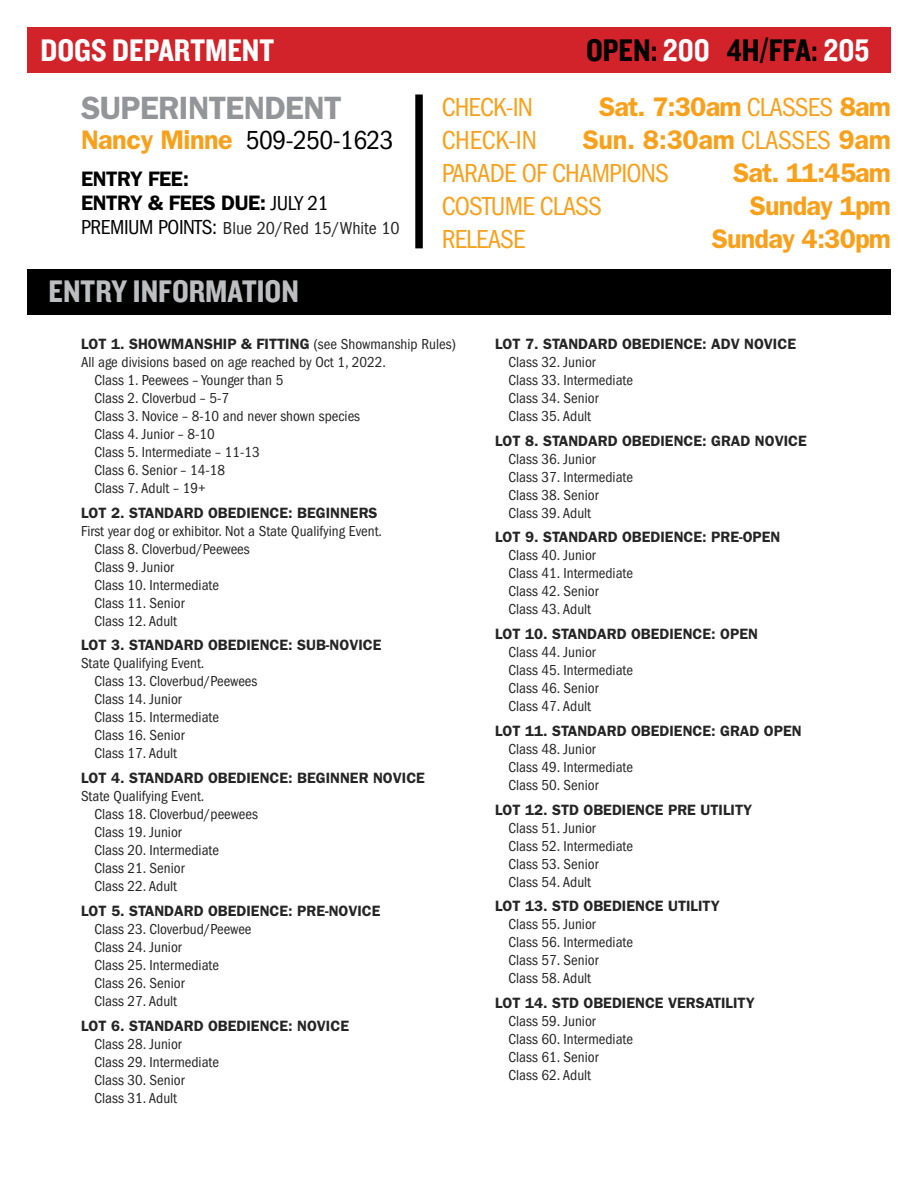
<style>
.page{position:relative;width:918px;height:1188px;background:#fff}
.page>*{position:absolute;margin:0;border:0;box-sizing:border-box;transform-origin:0 0}
.t1{font:32.4px "Knockout HTF50 Welterweight";color:#000}
.t2{font:32.4px "Knockout HTF50 Welterweight";color:#bcbec0}
.t3{font:32.4px "Knockout HTF50 Welterweight";color:#fff}
.t4{font:600 32.4px "Franklin Gothic";letter-spacing:-.02em;color:#939598}
.t5{font:condensed 27px/33px "Franklin Gothic";letter-spacing:-.03em;color:#f9a01b}
.t6{font:600 27px "Franklin Gothic";letter-spacing:-.03em;color:#f9a01b}
.t7{font:condensed 27px "Franklin Gothic";letter-spacing:-.02em;color:#000}
.t8{font:600 21px/24px "Franklin Gothic";letter-spacing:-.02em;color:#000}
.t9{font:condensed 18px "Franklin Gothic";color:#262526}
.t10{font:condensed 15px/18px "Franklin Gothic";color:#262526}
.t11{font:600 15px "Franklin Gothic";color:#262526}
.s1{color:#fff}
.s2{font-weight:600;font-stretch:normal;color:#f9a01b}
.s3{font-weight:400;font-stretch:condensed}
.s4{font-size:21px;color:#000}
.s5{font-weight:600;font-stretch:normal}
</style>
<div class="page">
<div style="left:27px;top:27px;width:864px;height:45px;background:#d2232a"></div>
<div style="left:27px;top:270px;width:864px;height:45px;background:#000"></div>
<div style="left:415px;top:94px;width:8px;height:154px;background:#000"></div>
<h1 class="t3" style="left:40px;top:33px;width:136px">DOGS DEPARTM</h1>
<h1 class="t3" style="left:227px;top:33px;width:26px">ENT</h1>
<h1 class="t1" style="left:586px;top:33px;width:285px">OPEN: <span class="s1">200</span> 4H/FFA: <span class="s1">205</span></h1>
<h1 class="t4" style="left:81px;top:89px;width:262px">SUPERINTENDENT</h1>
<h2 class="t7" style="left:81px;top:125px;width:314px"><span class="s2">Nancy Minne</span> 509-250-1623</h2>
<h3 class="t8" style="left:81px;top:167px;width:249px">ENTRY FEE:<br>ENTRY &amp; FEES DUE: <span class="s3">JULY 21</span></h3>
<p class="t9" style="left:81px;top:218px;width:320px"><span class="s4">PREMIUM POINTS:</span> Blue 20/Red 15/White 10</p>
<h2 class="t5" style="left:442px;top:91px;width:93px">CHECK-IN</h2>
<h2 class="t6" style="left:599px;top:91px;width:293px">Sat. 7:30am <span class="s3">CLASSES</span> 8am</h2>
<h2 class="t5" style="left:442px;top:124px;width:97px">CHECK-IN</h2>
<h2 class="t5" style="left:442px;top:124px;width:451px;text-indent:141px"><span class="s5">Sun. 8:30am</span> CLASSES <span class="s5">9am<br></span>PARADE OF CHAMPIONS</h2>
<h2 class="t6" style="left:733px;top:157px;width:159px">Sat. 11:45am</h2>
<h2 class="t5" style="left:442px;top:190px;width:162px">COSTUME CLASS</h2>
<h2 class="t6" style="left:750px;top:190px;width:143px">Sunday 1pm</h2>
<h2 class="t5" style="left:442px;top:223px;width:85px">RELEASE</h2>
<h2 class="t6" style="left:712px;top:223px;width:181px">Sunday 4:30pm</h2>
<h1 class="t2" style="left:49px;top:275px;width:32px">ENTRY</h1>
<h1 class="t2" style="left:133px;top:275px;width:55px">INFORMATION</h1>
<p class="t11" style="left:81px;top:335px;width:377px">LOT 1. SHOWMANSHIP &amp; FITTING <span class="s3">(see Showmanship Rules)</span></p>
<p class="t10" style="left:81px;top:353px;width:307px">All age divisions based on age reached by Oct 1, 2022.</p>
<p class="t10" style="left:94px;top:371px;width:191px">Class 1. Peewees – Younger than 5</p>
<p class="t10" style="left:94px;top:389px;width:136px">Class 2. Cloverbud – 5-7</p>
<p class="t10" style="left:94px;top:407px;width:267px">Class 3. Novice – 8-10 and never shown species</p>
<p class="t10" style="left:94px;top:425px;width:122px">Class 4. Junior – 8-10</p>
<p class="t10" style="left:94px;top:443px;width:167px">Class 5. Intermediate – 11-13</p>
<p class="t10" style="left:94px;top:461px;width:132px">Class 6. Senior – 14-18</p>
<p class="t10" style="left:94px;top:479px;width:113px">Class 7. Adult – 19+</p>
<p class="t11" style="left:81px;top:503px;width:298px">LOT 2. STANDARD OBEDIENCE: BEGINNERS</p>
<p class="t10" style="left:94px;top:522px;width:289px;text-indent:-14px">First year dog or exhibitor. Not a State Qualifying Event.<br>Class 8. Cloverbud/Peewees<br>Class 9. Junior<br>Class 10. Intermediate<br>Class 11. Senior<br>Class 12. Adult</p>
<p class="t11" style="left:81px;top:636px;width:302px">LOT 3. STANDARD OBEDIENCE: SUB-NOVICE</p>
<p class="t10" style="left:94px;top:654px;width:165px;text-indent:-14px">State Qualifying Event.<br>Class 13. Cloverbud/Peewees<br>Class 14. Junior<br>Class 15. Intermediate<br>Class 16. Senior<br>Class 17. Adult</p>
<p class="t11" style="left:81px;top:769px;width:345px">LOT 4. STANDARD OBEDIENCE: BEGINNER NOVICE</p>
<p class="t10" style="left:94px;top:787px;width:165px;text-indent:-14px">State Qualifying Event.<br>Class 18. Cloverbud/peewees<br>Class 19. Junior<br>Class 20. Intermediate<br>Class 21. Senior<br>Class 22. Adult</p>
<p class="t11" style="left:81px;top:902px;width:301px">LOT 5. STANDARD OBEDIENCE: PRE-NOVICE</p>
<p class="t10" style="left:94px;top:920px;width:159px">Class 23. Cloverbud/Peewee<br>Class 24. Junior<br>Class 25. Intermediate<br>Class 26. Senior<br>Class 27. Adult</p>
<p class="t11" style="left:81px;top:1016px;width:270px">LOT 6. STANDARD OBEDIENCE: NOVICE</p>
<p class="t10" style="left:94px;top:1035px;width:126px">Class 28. Junior<br>Class 29. Intermediate<br>Class 30. Senior<br>Class 31. Adult</p>
<p class="t11" style="left:495px;top:335px;width:303px">LOT 7. STANDARD OBEDIENCE: ADV NOVICE</p>
<p class="t10" style="left:508px;top:353px;width:126px">Class 32. Junior<br>Class 33. Intermediate<br>Class 34. Senior<br>Class 35. Adult</p>
<p class="t11" style="left:495px;top:431px;width:313px">LOT 8. STANDARD OBEDIENCE: GRAD NOVICE</p>
<p class="t10" style="left:508px;top:450px;width:126px">Class 36. Junior<br>Class 37. Intermediate<br>Class 38. Senior<br>Class 39. Adult</p>
<p class="t11" style="left:495px;top:528px;width:287px">LOT 9. STANDARD OBEDIENCE: PRE-OPEN</p>
<p class="t10" style="left:508px;top:546px;width:126px">Class 40. Junior<br>Class 41. Intermediate<br>Class 42. Senior<br>Class 43. Adult</p>
<p class="t11" style="left:495px;top:625px;width:264px">LOT 10. STANDARD OBEDIENCE: OPEN</p>
<p class="t10" style="left:508px;top:643px;width:126px">Class 44. Junior<br>Class 45. Intermediate<br>Class 46. Senior<br>Class 47. Adult</p>
<p class="t11" style="left:495px;top:722px;width:308px">LOT 11. STANDARD OBEDIENCE: GRAD OPEN</p>
<p class="t10" style="left:508px;top:740px;width:126px">Class 48. Junior<br>Class 49. Intermediate<br>Class 50. Senior</p>
<p class="t11" style="left:495px;top:800px;width:259px">LOT 12. STD OBEDIENCE PRE UTILITY</p>
<p class="t10" style="left:508px;top:819px;width:126px">Class 51. Junior<br>Class 52. Intermediate<br>Class 53. Senior<br>Class 54. Adult</p>
<p class="t11" style="left:495px;top:897px;width:226px">LOT 13. STD OBEDIENCE UTILITY</p>
<p class="t10" style="left:508px;top:915px;width:126px">Class 55. Junior<br>Class 56. Intermediate<br>Class 57. Senior<br>Class 58. Adult</p>
<p class="t11" style="left:495px;top:994px;width:261px">LOT 14. STD OBEDIENCE VERSATILITY</p>
<p class="t10" style="left:508px;top:1012px;width:126px">Class 59. Junior<br>Class 60. Intermediate<br>Class 61. Senior<br>Class 62. Adult</p>
</div>
